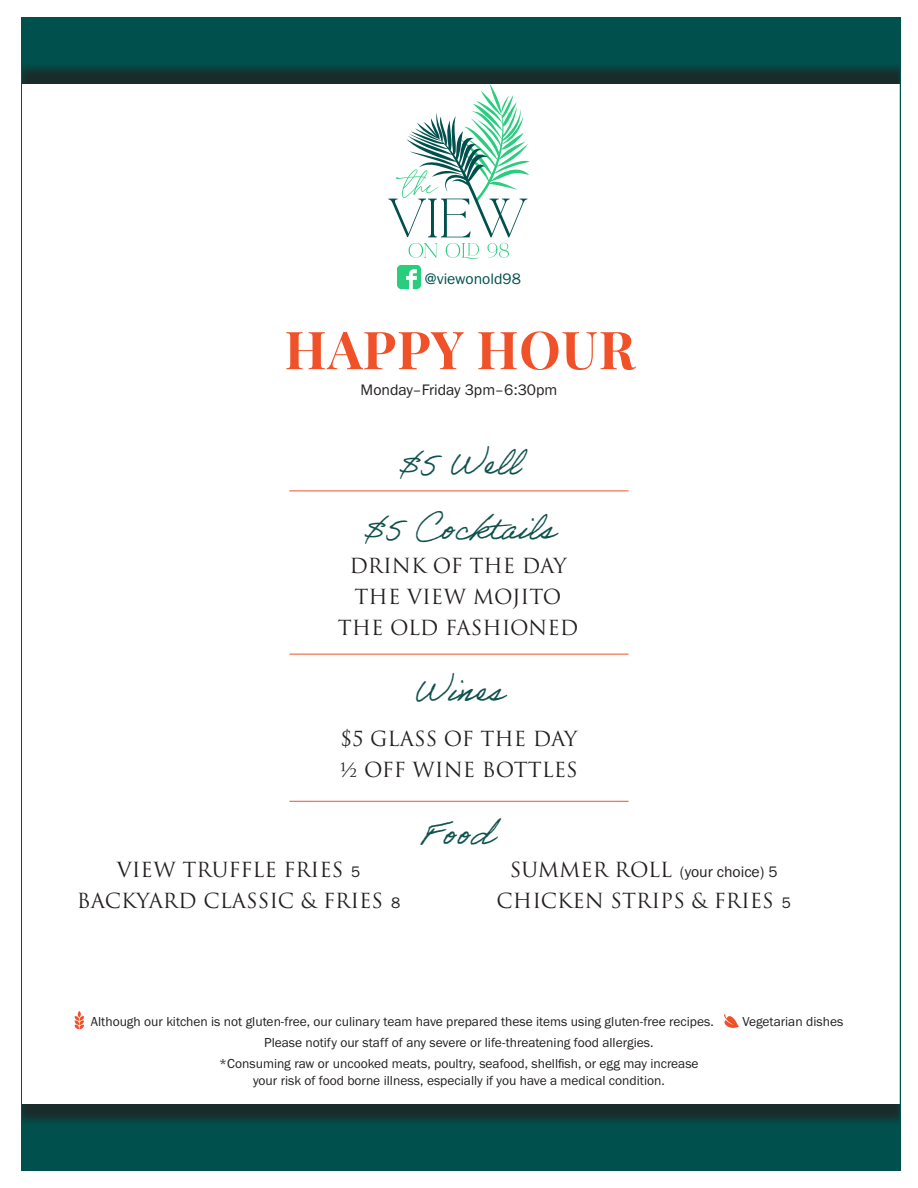
<style>
.page{position:relative;width:918px;height:1188px;background:#fff}
.page>*{position:absolute;margin:0;border:0;box-sizing:border-box;transform-origin:0 0}
.t1{font:700 52.5px "Playfair Display";letter-spacing:.015em;color:#f05129}
.t2{font:33px "Adobe Handwriting Ernie";color:#0f524d}
.t3{font:20.25px "Trajan Pro";color:#231f20}
.t4{font:15.75px "Franklin Gothic URW Boo";color:#231f20}
.t5{font:15.75px "Franklin Gothic URW Boo";color:#00514d}
.t6{font:13.5px/21px "Franklin Gothic URW Boo";color:#231f20;text-align:center}
.s1{font-family:"Franklin Gothic URW Boo";font-size:15.75px}
.s2{font-family:"Trajan Pro";font-size:20.25px}
</style>
<div class="page">
<div style="left:21px;top:1065px;width:880px;height:106px;background:#00514d"></div>
<div style="left:21px;top:17px;width:880px;height:106px;background:#00514d"></div>
<div style="left:13px;top:61px;width:898px;height:95px;background:#231f20;opacity:.75"></div>
<div style="left:12px;top:91px;width:897px;height:1036px;background:#231f20;opacity:.75"></div>
<div style="left:21px;top:84px;width:880px;height:1020px;background:#fff"></div>
<div style="left:901px;top:0;width:17px;height:1188px;background:#fff"></div>
<div style="left:0;top:0;width:21px;height:1188px;background:#fff"></div>
<svg style="left:409px;top:243px;width:28px;height:15px"></svg>
<svg style="left:446px;top:243px;width:33px;height:16px"></svg>
<svg style="left:487px;top:243px;width:22px;height:15px"></svg>
<svg style="left:388px;top:83px;width:142px;height:154px"></svg>
<svg style="left:74px;top:1011px;width:10px;height:18px"></svg>
<svg style="left:724px;top:1014px;width:15px;height:14px"></svg>
<hr style="left:289px;top:491px;width:340px;height:1px;background:#f05129">
<hr style="left:289px;top:654px;width:340px;height:1px;background:#f05129">
<hr style="left:289px;top:801px;width:340px;height:1px;background:#f05129">
<svg style="left:397px;top:265px;width:24px;height:24px"></svg>
<p class="t5" style="left:425px;top:269px;width:97px">@viewonold98</p>
<p class="t1" style="left:285px;top:308px;width:352px">HAPPY HOUR</p>
<p class="t4" style="left:361px;top:380px;width:198px">Monday–Friday 3pm–6:30pm</p>
<p class="t2" style="left:398px;top:443px;width:123px">$5 Well</p>
<p class="t2" style="left:364px;top:509px;width:192px">$5 Cocktails</p>
<p class="t3" style="left:349px;top:553px;width:219px">DRINK OF THE DAY</p>
<p class="t3" style="left:355px;top:584px;width:208px">THE VIEW MOJITO</p>
<p class="t3" style="left:338px;top:615px;width:242px">THE OLD FASHIONED</p>
<p class="t2" style="left:415px;top:671px;width:90px">Wines</p>
<p class="t3" style="left:340px;top:726px;width:239px">$5 GLASS OF THE DAY</p>
<p class="t3" style="left:340px;top:757px;width:239px">½ OFF WINE BOTTLES</p>
<p class="t3" style="left:117px;top:857px;width:245px">VIEW TRUFFLE FRIES <span class="s1">5</span></p>
<p class="t3" style="left:77px;top:888px;width:325px">BACKYARD CLASSIC &amp; FRIES <span class="s1">8</span></p>
<p class="t2" style="left:421px;top:814px;width:73px">Food</p>
<p class="t4" style="left:510px;top:862px;width:269px"><span class="s2">SUMMER ROLL</span> (your choice) 5</p>
<p class="t3" style="left:497px;top:888px;width:296px">CHICKEN STRIPS &amp; FRIES <span class="s1">5</span></p>
<p class="t6" style="left:91px;top:1011px;width:625px">Although our kitchen is not gluten-free, our culinary team have prepared these items using gluten-free recipes.</p>
<p class="t6" style="left:742px;top:1011px;width:102px">Vegetarian dishes</p>
<p class="t6" style="left:219px;top:1032px;width:481px">Please notify our staff of any severe or life-threatening food allergies.<br>*Consuming raw or uncooked meats, poultry, seafood, shellfish, or egg may increase</p>
<p class="t6" style="left:253px;top:1069px;width:413px">your risk of food borne illness, especially if you have a medical condition.</p>
</div>
